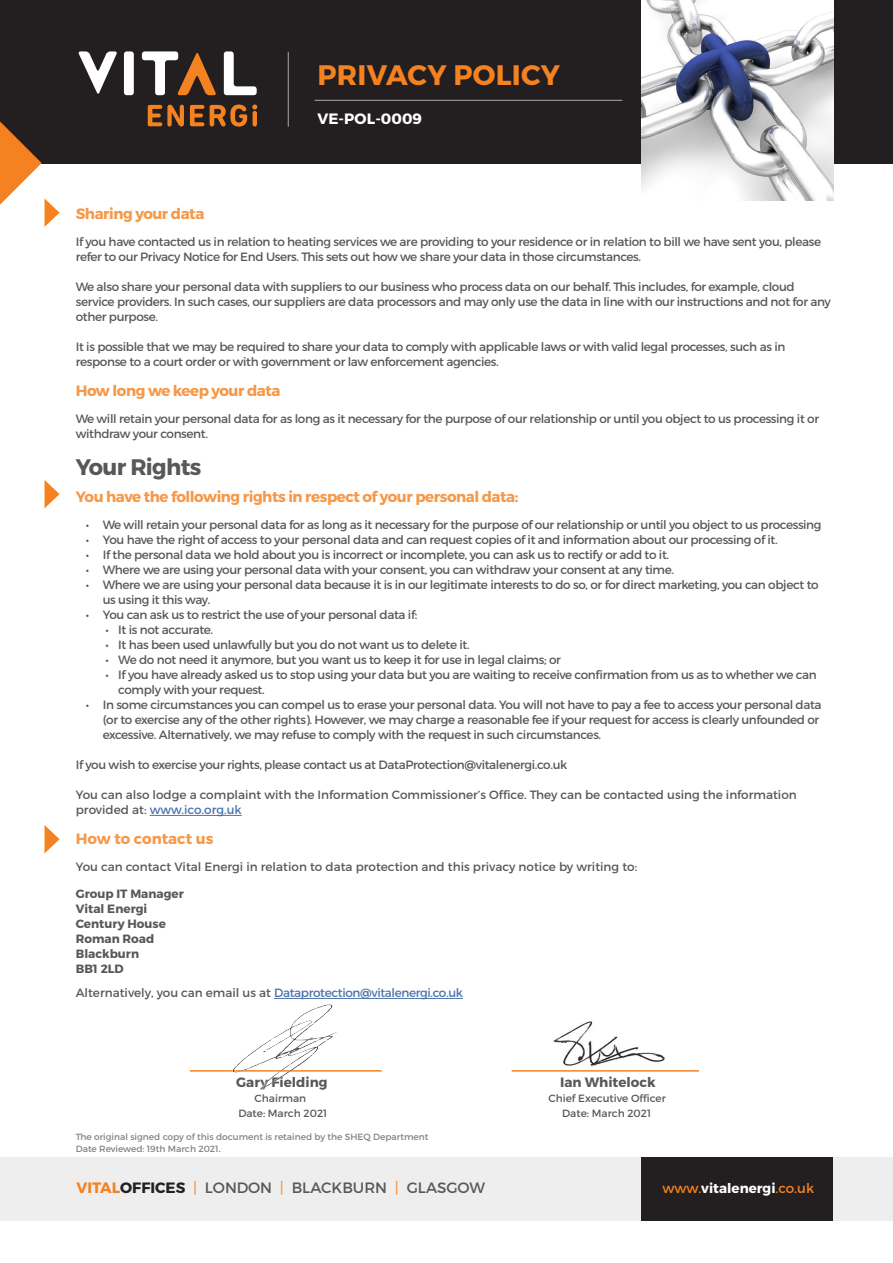
<style>
.page{position:relative;width:893px;height:1263px;background:#fff}
.page>*{position:absolute;margin:0;border:0;box-sizing:border-box;transform-origin:0 0}
.t1{font:700 28.2px "Montserrat";letter-spacing:.01em;color:#f58220}
.vital_body_copy{font:700 22.5px "Montserrat";letter-spacing:-.03em;color:#57585a}
.vital_body_copy-2{font:700 15px "Montserrat";letter-spacing:-.03em;color:#f79848}
.t2{font:15px "Montserrat";color:#57585a}
.vital_body_copy-3{font:700 15px "Montserrat";color:#f79848}
.t3{font:700 15px "Montserrat";letter-spacing:.005em;color:#fff}
.vital_body_copy-4{font:700 13.5px "Montserrat";color:#57585a}
.t4{font:700 13.5px "Montserrat";color:#fff}
.vital_body_copy-5{font:12px/15px "Montserrat";letter-spacing:-.03em;color:#57585a}
.vital_body_copy-6{font:12px/15px "Montserrat";color:#57585a}
.vital_body_copy-7{font:700 12px "Montserrat";color:#57585a}
.vital_body_copy-8{font:12px "Montserrat";letter-spacing:-.03em;color:#4d72ac}
.vital_body_copy-9{font:10.5px "Montserrat";color:#57585a}
.vital_body_copy-10{font:9px "Montserrat";color:#808285}
.s1{color:#4d72ac}
.s2{color:#57585a}
.s3{font-weight:700;color:#f58220}
.s4{font-weight:700;color:#231f20}
.s5{color:#f79848}
.s6{font-weight:400;color:#f58220}
</style>
<div class="page">
<div style="left:0;top:0;width:893px;height:163px;background:#231f20"></div>
<hr style="left:150px;top:815px;width:92px;height:1px;background:#4d72ac">
<hr style="left:274px;top:998px;width:189px;height:1px;background:#4d72ac">
<div style="left:0;top:1157px;width:893px;height:63px;background:#eeeeef"></div>
<svg style="left:148px;top:105px;width:36px;height:21px"></svg>
<svg style="left:190px;top:105px;width:14px;height:21px"></svg>
<svg style="left:210px;top:105px;width:47px;height:22px"></svg>
<svg style="left:78px;top:51px;width:39px;height:43px"></svg>
<div style="left:124px;top:51px;width:10px;height:44px;background:#fff;border-radius:3px"></div>
<svg style="left:142px;top:51px;width:74px;height:44px"></svg>
<svg style="left:224px;top:51px;width:33px;height:44px"></svg>
<hr style="left:288px;top:52px;width:1px;height:75px;background:#a8a9ad">
<div style="left:641px;top:1157px;width:192px;height:63px;background:#231f20"></div>
<svg style="left:45px;top:480px;width:15px;height:28px"></svg>
<svg style="left:45px;top:825px;width:15px;height:28px"></svg>
<svg style="left:0;top:121px;width:60px;height:106px"></svg>
<hr style="left:315px;top:100px;width:307px;height:1px;background:#a8a9ad">
<hr style="left:190px;top:1070px;width:192px;height:1px;background:#f58220">
<hr style="left:512px;top:1070px;width:187px;height:1px;background:#f58220">
<img style="left:230px;top:1004px;width:119px;height:85px">
<img style="left:553px;top:1021px;width:112px;height:46px">
<img style="left:641px;top:0;width:192px;height:201px">
<p class="t1" style="left:317px;top:57px;width:244px">PRIVACY POLICY</p>
<p class="t3" style="left:317px;top:109px;width:106px">VE-POL-0009</p>
<p class="vital_body_copy-2" style="left:76px;top:204px;width:130px">Sharing your data</p>
<p class="vital_body_copy-5" style="left:76px;top:234px;width:747px">If you have contacted us in relation to heating services we are providing to your residence or in relation to bill we have sent you, please refer to our Privacy Notice for End Users. This sets out how we share your data in those circumstances.</p>
<p class="vital_body_copy-5" style="left:76px;top:279px;width:757px">We also share your personal data with suppliers to our business who process data on our behalf. This includes, for example, cloud service providers. In such cases, our suppliers are data processors and may only use the data in line with our instructions and not for any other purpose.</p>
<p class="vital_body_copy-5" style="left:76px;top:339px;width:711px">It is possible that we may be required to share your data to comply with applicable laws or with valid legal processes, such as in response to a court order or with government or law enforcement agencies.</p>
<p class="vital_body_copy-2" style="left:76px;top:381px;width:206px">How long we keep your data</p>
<p class="vital_body_copy-5" style="left:76px;top:411px;width:745px">We will retain your personal data for as long as it necessary for the purpose of our relationship or until you object to us processing it or withdraw your consent.</p>
<p class="vital_body_copy" style="left:76px;top:453px;width:127px">Your Rights</p>
<p class="vital_body_copy-2" style="left:76px;top:487px;width:444px">You have the following rights in respect of your personal data:</p>
<p class="vital_body_copy-5" style="left:86px;top:517px;width:737px">• We will retain your personal data for as long as it necessary for the purpose of our relationship or until you object to us processing</p>
<p class="vital_body_copy-5" style="left:86px;top:532px;width:693px">• You have the right of access to your personal data and can request copies of it and information about our processing of it.</p>
<p class="vital_body_copy-5" style="left:86px;top:547px;width:585px">• If the personal data we hold about you is incorrect or incomplete, you can ask us to rectify or add to it.</p>
<p class="vital_body_copy-5" style="left:86px;top:562px;width:590px">• Where we are using your personal data with your consent, you can withdraw your consent at any time.</p>
<p class="vital_body_copy-5" style="left:103px;top:577px;width:717px;text-indent:-17px">• Where we are using your personal data because it is in our legitimate interests to do so, or for direct marketing, you can object to us using it this way.</p>
<p class="vital_body_copy-5" style="left:86px;top:607px;width:333px">• You can ask us to restrict the use of your personal data if:</p>
<p class="vital_body_copy-5" style="left:106px;top:622px;width:109px">• It is not accurate.</p>
<p class="vital_body_copy-5" style="left:106px;top:637px;width:366px">• It has been used unlawfully but you do not want us to delete it.</p>
<p class="vital_body_copy-5" style="left:106px;top:652px;width:457px">• We do not need it anymore, but you want us to keep it for use in legal claims; or</p>
<p class="vital_body_copy-5" style="left:118px;top:667px;width:700px;text-indent:-13px">• If you have already asked us to stop using your data but you are waiting to receive confirmation from us as to whether we can comply with your request.</p>
<p class="vital_body_copy-5" style="left:103px;top:697px;width:720px;text-indent:-17px">• In some circumstances you can compel us to erase your personal data. You will not have to pay a fee to access your personal data (or to exercise any of the other rights). However, we may charge a reasonable fee if your request for access is clearly unfounded or excessive. Alternatively, we may refuse to comply with the request in such circumstances.</p>
<p class="vital_body_copy-5" style="left:76px;top:757px;width:493px">If you wish to exercise your rights, please contact us at DataProtection@vitalenergi.co.uk</p>
<p class="vital_body_copy-6" style="left:76px;top:787px;width:722px">You can also lodge a complaint with the Information Commissioner’s Office. They can be contacted using the information provided at: <span class="s1">www.ico.org.uk</span></p>
<p class="vital_body_copy-3" style="left:76px;top:829px;width:139px">How to contact us</p>
<p class="vital_body_copy-6" style="left:76px;top:859px;width:563px">You can contact Vital Energi in relation to data protection and this privacy notice by writing to:</p>
<p class="vital_body_copy-7" style="left:76px;top:886px;width:110px">Group IT Manager</p>
<p class="vital_body_copy-7" style="left:76px;top:901px;width:73px">Vital Energi</p>
<p class="vital_body_copy-7" style="left:76px;top:916px;width:92px">Century House</p>
<p class="vital_body_copy-7" style="left:76px;top:931px;width:80px">Roman Road</p>
<p class="vital_body_copy-7" style="left:76px;top:946px;width:65px">Blackburn</p>
<p class="vital_body_copy-7" style="left:76px;top:961px;width:50px">BB1 2LD</p>
<p class="vital_body_copy-8" style="left:76px;top:985px;width:389px"><span class="s2">Alternatively, you can email us at</span> Dataprotection@vitalenergi.co.uk</p>
<p class="vital_body_copy-4" style="left:236px;top:1074px;width:93px">Gary Fielding</p>
<p class="vital_body_copy-4" style="left:560px;top:1074px;width:97px">Ian Whitelock</p>
<p class="vital_body_copy-9" style="left:255px;top:1092px;width:53px">Chairman</p>
<p class="vital_body_copy-9" style="left:548px;top:1092px;width:119px">Chief Executive Officer</p>
<p class="vital_body_copy-9" style="left:238px;top:1107px;width:90px">Date: March 2021</p>
<p class="vital_body_copy-9" style="left:562px;top:1107px;width:90px">Date: March 2021</p>
<p class="vital_body_copy-10" style="left:76px;top:1131px;width:354px">The original signed copy of this document is retained by the SHEQ Department</p>
<p class="vital_body_copy-10" style="left:76px;top:1143px;width:146px">Date Reviewed: 19th March 2021<span class="s2">.</span></p>
<p class="t2" style="left:77px;top:1178px;width:410px"><span class="s3">VITAL</span><span class="s4">OFFICES</span> <span class="s5">|</span> LONDON <span class="s5">|</span> BLACKBURN <span class="s5">|</span> GLASGOW</p>
<p class="t4" style="left:662px;top:1180px;width:153px"><span class="s6">www.</span>vitalenergi<span class="s6">.co.uk</span></p>
</div>
